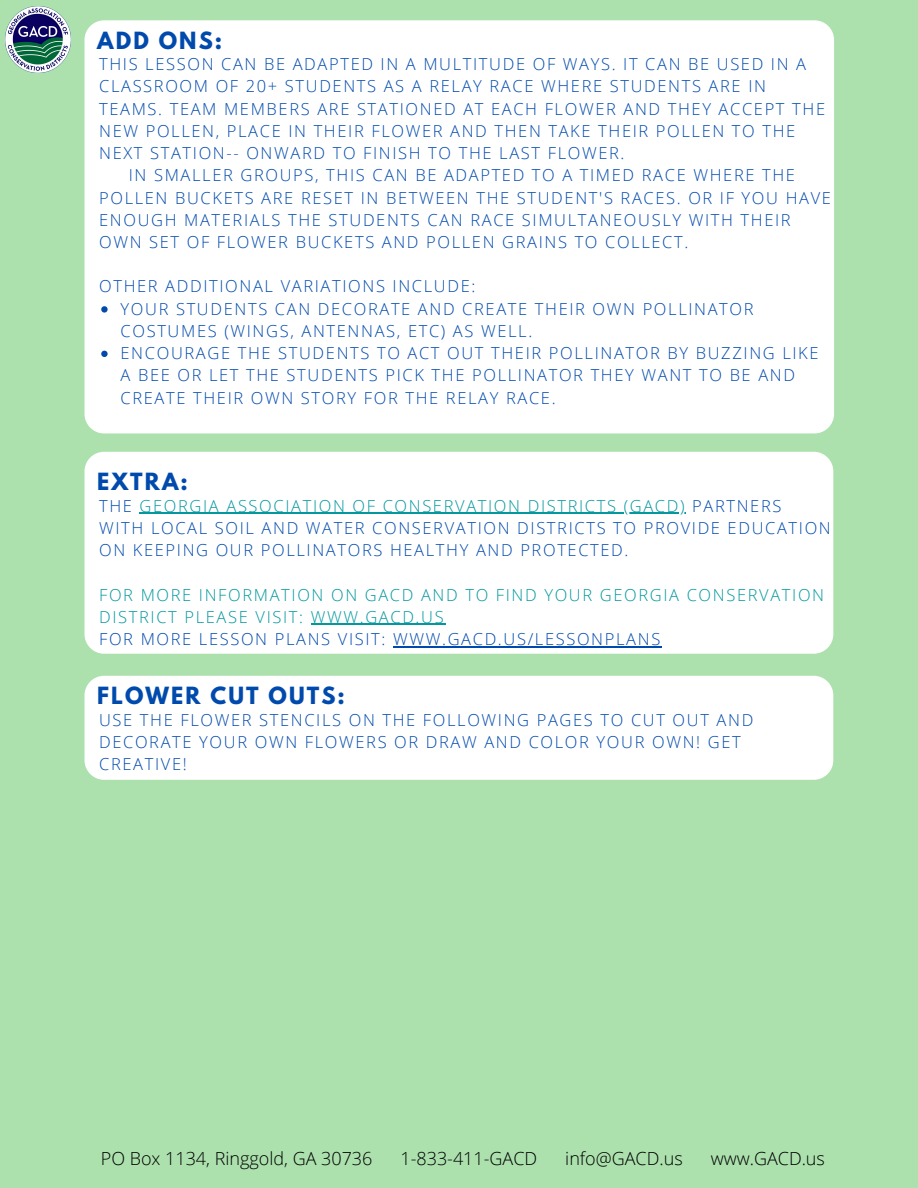
<style>
.page{position:relative;width:918px;height:1188px;background:#ace1ae}
.page>*{position:absolute;margin:0;border:0;box-sizing:border-box;transform-origin:0 0}
.t1{font:700 21px "League Spartan";letter-spacing:.1em;color:#004aad}
.t2{font:300 18px "Open Sans";color:#000}
.t3{font:300 16.5px/22.2px "Open Sans";letter-spacing:.1em;color:#004aad}
.t4{font:300 16.5px/22.2px "Open Sans";letter-spacing:.1em;color:#03989e}
.s1{color:#03989e}
</style>
<div class="page">
<div style="left:84px;top:452px;width:749px;height:202px;background:#fff;border-radius:20px"></div>
<hr style="left:140px;top:513px;width:546px;height:1px;background:#03989e">
<hr style="left:311px;top:624px;width:134px;height:1px;background:#03989e">
<hr style="left:393px;top:646px;width:269px;height:1px;background:#004aad">
<img style="left:5px;top:7px;width:66px;height:65px">
<div style="left:84px;top:20px;width:750px;height:413px;background:#fff;border-radius:20px"></div>
<svg style="left:101px;top:306px;width:7px;height:7px"></svg>
<svg style="left:101px;top:351px;width:7px;height:6px"></svg>
<div style="left:84px;top:676px;width:749px;height:104px;background:#fff;border-radius:20px"></div>
<p class="t1" style="left:97px;top:30px;width:127px">ADD ONS:</p>
<p class="t3" style="left:99px;top:53px;width:709px">THIS LESSON CAN BE ADAPTED IN A MULTITUDE OF WAYS. IT CAN BE USED IN A</p>
<p class="t3" style="left:99px;top:75px;width:668px">CLASSROOM OF 20+ STUDENTS AS A RELAY RACE WHERE STUDENTS ARE IN</p>
<p class="t3" style="left:99px;top:97px;width:727px">TEAMS. TEAM MEMBERS ARE STATIONED AT EACH FLOWER AND THEY ACCEPT THE</p>
<p class="t3" style="left:99px;top:119px;width:698px">NEW POLLEN, PLACE IN THEIR FLOWER AND THEN TAKE THEIR POLLEN TO THE</p>
<p class="t3" style="left:99px;top:142px;width:527px">NEXT STATION-- ONWARD TO FINISH TO THE LAST FLOWER.</p>
<p class="t3" style="left:129px;top:164px;width:668px">IN SMALLER GROUPS, THIS CAN BE ADAPTED TO A TIMED RACE WHERE THE</p>
<p class="t3" style="left:99px;top:186px;width:733px">POLLEN BUCKETS ARE RESET IN BETWEEN THE STUDENT'S RACES. OR IF YOU HAVE</p>
<p class="t3" style="left:99px;top:208px;width:693px">ENOUGH MATERIALS THE STUDENTS CAN RACE SIMULTANEOUSLY WITH THEIR</p>
<p class="t3" style="left:99px;top:231px;width:591px">OWN SET OF FLOWER BUCKETS AND POLLEN GRAINS TO COLLECT.</p>
<p class="t3" style="left:99px;top:275px;width:378px">OTHER ADDITIONAL VARIATIONS INCLUDE:</p>
<p class="t3" style="left:121px;top:297px;width:700px">YOUR STUDENTS CAN DECORATE AND CREATE THEIR OWN POLLINATOR COSTUMES (WINGS, ANTENNAS, ETC) AS WELL.<br>ENCOURAGE THE STUDENTS TO ACT OUT THEIR POLLINATOR BY BUZZING LIKE A BEE OR LET THE STUDENTS PICK THE POLLINATOR THEY WANT TO BE AND CREATE THEIR OWN STORY FOR THE RELAY RACE.</p>
<p class="t1" style="left:97px;top:471px;width:92px">EXTRA:</p>
<p class="t3" style="left:99px;top:494px;width:733px">THE <span class="s1">GEORGIA ASSOCIATION OF CONSERVATION DISTRICTS (GACD)</span> PARTNERS<br>WITH LOCAL SOIL AND WATER CONSERVATION DISTRICTS TO PROVIDE EDUCATION<br>ON KEEPING OUR POLLINATORS HEALTHY AND PROTECTED.</p>
<p class="t4" style="left:99px;top:583px;width:727px">FOR MORE INFORMATION ON GACD AND TO FIND YOUR GEORGIA CONSERVATION<br>DISTRICT PLEASE VISIT: WWW.GACD.US</p>
<p class="t3" style="left:99px;top:628px;width:563px">FOR MORE LESSON PLANS VISIT: WWW.GACD.US/LESSONPLANS</p>
<p class="t1" style="left:97px;top:685px;width:249px">FLOWER CUT OUTS:</p>
<p class="t3" style="left:99px;top:708px;width:656px">USE THE FLOWER STENCILS ON THE FOLLOWING PAGES TO CUT OUT AND<br>DECORATE YOUR OWN FLOWERS OR DRAW AND COLOR YOUR OWN! GET<br>CREATIVE!</p>
<p class="t2" style="left:101px;top:1145px;width:273px">PO Box 1134, Ringgold, GA 30736</p>
<p class="t2" style="left:400px;top:1145px;width:138px">1-833-411-GACD</p>
<p class="t2" style="left:565px;top:1145px;width:119px">info@GACD.us</p>
<p class="t2" style="left:711px;top:1145px;width:116px">www.GACD.us</p>
</div>
